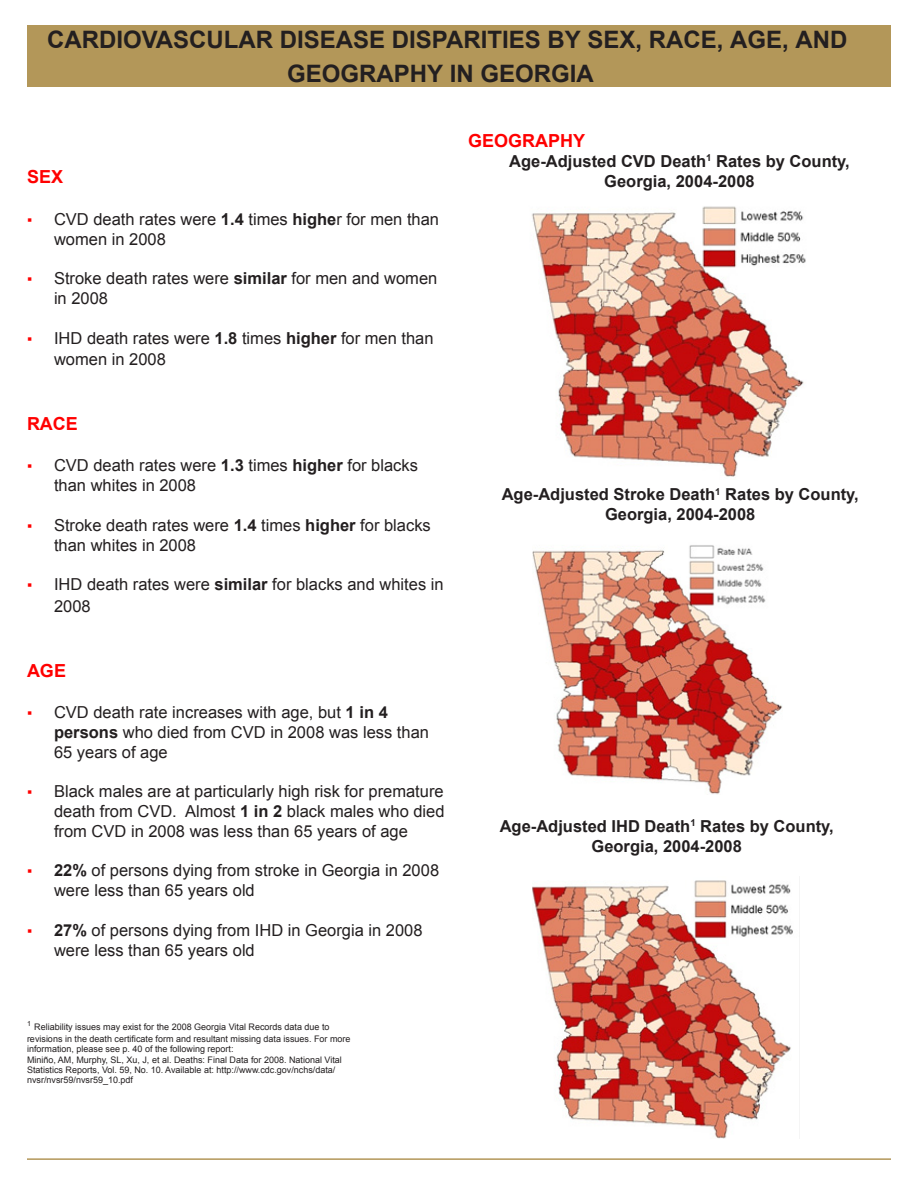
<style>
.page{position:relative;width:918px;height:1188px;background:#fff}
.page>*{position:absolute;margin:0;border:0;box-sizing:border-box;transform-origin:0 0}
.Column_Header_-16{font:700 24px/33.3px "Arial";color:#231f20;text-align:center}
.t1{font:700 18px "Arial";color:#f00}
.Square_bullets{font:16.5px/19.8px "Arial";color:#231f20}
.Tables__Arial__11__B{font:700 16.5px/19.8px "Arial";color:#231f20;text-align:center}
.Foot_note_9pt{font:9px/10.4px "Arial";color:#231f20}
.s1{font-style:inherit}
.s2{font-size:15px;color:#f00}
.s3{font-weight:700}
</style>
<div class="page">
<div style="left:27px;top:25px;width:864px;height:62px;background:#b39759"></div>
<hr style="left:27px;top:1158px;width:864px;height:2px;background:#b39759">
<img style="left:532px;top:206px;width:274px;height:271px">
<img style="left:532px;top:545px;width:250px;height:250px">
<img style="left:532px;top:880px;width:268px;height:258px">
<p class="Column_Header_-16" style="left:47px;top:24px;width:802px"><span class="s1">CARDIOVASCULAR DISEASE DISPARITIES</span> BY SEX, RACE, AGE, AND<br>GEOGRAPHY IN GEORGIA</p>
<p class="t1" style="left:27px;top:165px;width:38px">SEX</p>
<p class="Square_bullets" style="left:54px;top:209px;width:387px;text-indent:-27px"><span class="s2">▪</span> CVD death rates were <span class="s3">1.4</span> times <span class="s3">highe</span>r for men than women in 2008</p>
<p class="Square_bullets" style="left:54px;top:269px;width:385px;text-indent:-27px"><span class="s2">▪</span> Stroke death rates were <span class="s3">similar</span> for men and women in 2008</p>
<p class="Square_bullets" style="left:54px;top:327px;width:381px;line-height:21.6px;text-indent:-27px"><span class="s2">▪</span> IHD death rates were <span class="s3">1.8</span> times <span class="s3">higher</span> for men than women in 2008</p>
<p class="t1" style="left:27px;top:412px;width:52px">RACE</p>
<p class="Square_bullets" style="left:54px;top:456px;width:366px;text-indent:-27px"><span class="s2">▪</span> CVD death rates were <span class="s3">1.3</span> times <span class="s3">higher</span> for blacks than whites in 2008</p>
<p class="Square_bullets" style="left:54px;top:515px;width:378px;text-indent:-27px"><span class="s2">▪</span> Stroke death rates were <span class="s3">1.4</span> times <span class="s3">higher</span> for blacks than whites in 2008</p>
<p class="Square_bullets" style="left:54px;top:574px;width:391px;line-height:21.6px;text-indent:-27px"><span class="s2">▪</span> IHD death rates were <span class="s3">similar</span> for blacks and whites in<br>2008</p>
<p class="t1" style="left:27px;top:658px;width:41px">AGE</p>
<p class="Square_bullets" style="left:54px;top:702px;width:377px;text-indent:-27px"><span class="s2">▪</span> CVD death rate increases with age<span class="s1">,</span> but <span class="s3">1 in 4 persons</span> who died from CVD in 2008 was less than<br>65 years of age</p>
<p class="Square_bullets" style="left:54px;top:782px;width:392px;text-align:justify;text-indent:-27px"><span class="s2">▪</span> Black males are at particularly high risk for premature death from CVD. Almost <span class="s3">1 in 2</span> black males who died from CVD in 2008 was less than 65 years of age</p>
<p class="Square_bullets" style="left:54px;top:861px;width:387px;text-indent:-27px"><span class="s2">▪</span> <span class="s3">22%</span> of persons dying from stroke in Georgia in 2008 were less than 65 years old</p>
<p class="Square_bullets" style="left:54px;top:920px;width:370px;text-indent:-27px"><span class="s2">▪</span> <span class="s3">27%</span> of persons dying from IHD in Georgia in 2008 were les<span class="s1">s</span> than 65 years old</p>
<p class="Foot_note_9pt" style="left:27px;top:1022px;width:325px;line-height:11.4px"><sup>1</sup> Reliability issues may exist for the 2008 Georgia Vital Records data due to revisions <span class="s1">in</span> the death certificate <span class="s1">form</span> and resultant missing data issues. For more</p>
<p class="Foot_note_9pt" style="left:27px;top:1044px;width:208px">information, please see p. 40 of the following report:</p>
<p class="Foot_note_9pt" style="left:27px;top:1054px;width:316px">Miniño, AM, Murphy, SL, Xu, J, et al. Deaths: Final Data for 2008. National Vital<br>Statistics Reports, Vol. 59, No. 10. Available at: http://www.cdc.gov/nchs/data/ nvsr/nvsr59/nvsr59_10.pdf</p>
<p class="t1" style="left:468px;top:129px;width:119px">GEOGRAPH<span class="s1">Y</span></p>
<p class="Tables__Arial__11__B" style="left:509px;top:152px;width:342px">Age-Adjusted CVD Death<sup>1</sup> Rates by County,</p>
<p class="Tables__Arial__11__B" style="left:604px;top:171px;width:152px">Georgia, 2004-2008</p>
<p class="Tables__Arial__11__B" style="left:502px;top:485px;width:359px">Age-Adjusted Stroke Death<sup>1</sup> Rates by County,<br>Georgia, 2004-2008</p>
<p class="Tables__Arial__11__B" style="left:500px;top:817px;width:336px">Age-Adjusted IHD Death<sup>1</sup> Rates by County,<br>Georgia, 2004-2008</p>
</div>
